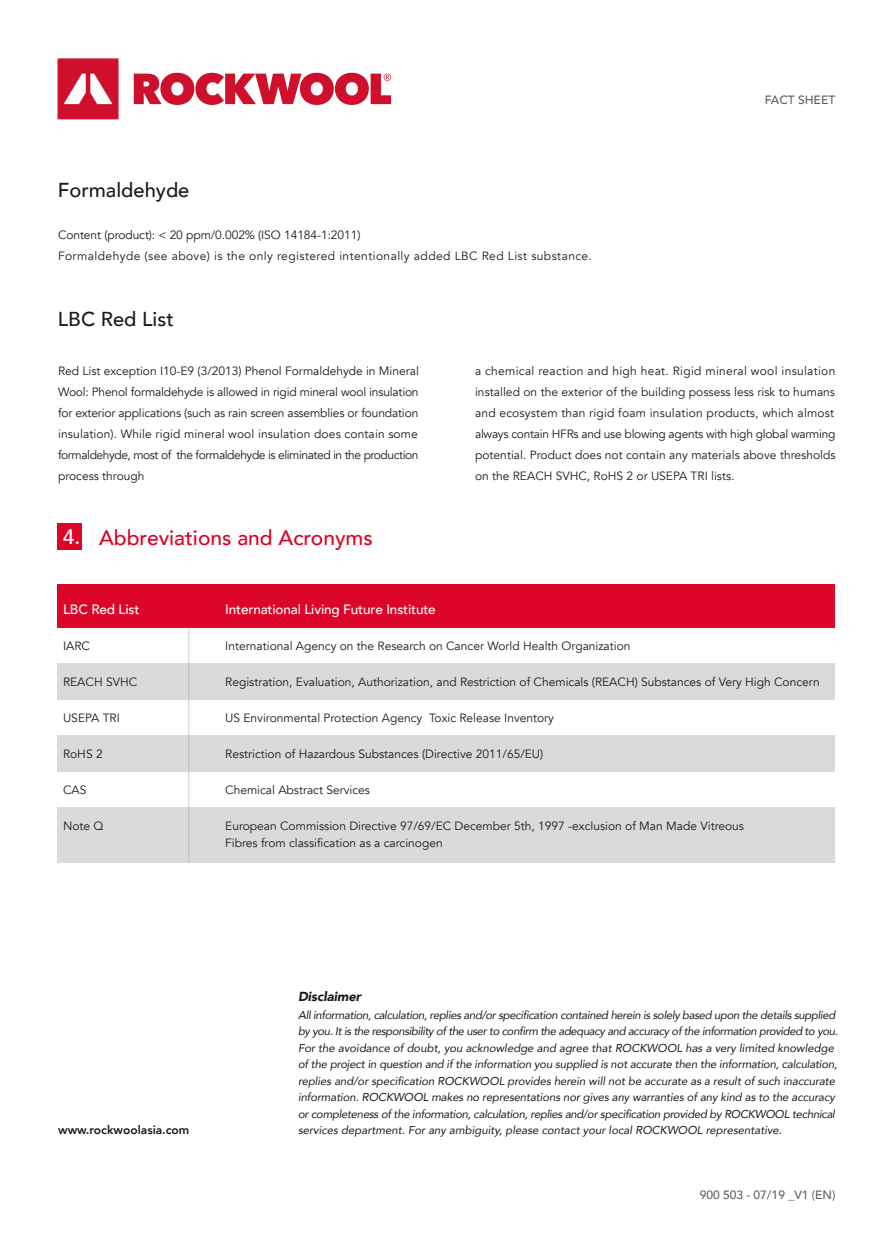
<style>
.page{position:relative;width:892px;height:1258px;background:#fff}
.page>*{position:absolute;margin:0;border:0;box-sizing:border-box;transform-origin:0 0}
.t1{font:500 21px "Avenir";color:#db0224}
.t2{font:500 20.1px "Avenir";color:#1a1a18}
.t3{font:500 13.5px "Avenir";letter-spacing:-.01em;color:#fff}
.t4{font:italic 900 13.05px "Avenir";letter-spacing:-.005em;color:#1a1a18}
.t5{font:12px/21px "Avenir";color:#1a1a18}
.t6{font:12px/21.1px "Avenir";letter-spacing:.035em;color:#1a1a18}
.t7{font:500 12px "Avenir";color:#606060}
.t8{font:800 12px "Avenir";color:#1a1a18}
.t9{font:italic 11.4px/16.5px "Avenir";letter-spacing:-.015em;color:#1a1a18}
.s1{color:#fff}
</style>
<div class="page">
<div style="left:57px;top:585px;width:777px;height:43px;background:#dc0728"></div>
<div style="left:57px;top:663px;width:777px;height:36px;background:#d9dada"></div>
<div style="left:57px;top:735px;width:777px;height:36px;background:#d9dada"></div>
<div style="left:57px;top:807px;width:777px;height:56px;background:#d9dada"></div>
<div style="left:57px;top:524px;width:25px;height:26px;background:#dc0728"></div>
<hr style="left:188px;top:627px;width:1px;height:236px;background:#9c9d9d">
<svg style="left:134px;top:73px;width:257px;height:32px"></svg>
<svg style="left:57px;top:58px;width:61px;height:61px"></svg>
<h2 class="t2" style="left:58px;top:181px;width:133px">Formaldehyde</h2>
<p class="t6" style="left:58px;top:225px;width:535px">Content (product): &lt; 20 ppm/0.002% (ISO 14184-1:2011)<br>Formaldehyde (see above) is the only registered intentionally added LBC Red List substance.</p>
<h2 class="t2" style="left:58px;top:311px;width:117px">LBC Red List</h2>
<p class="t7" style="left:764px;top:94px;width:72px">FACT SHEET</p>
<p class="t5" style="left:58px;top:362px;width:362px;text-align:justify">Red List exception I10-E9 (3/2013) Phenol Formaldehyde in Mineral Wool: Phenol formaldehyde is allowed in rigid mineral wool insulation for exterior applications (such as rain screen assemblies or foundation insulation). While rigid mineral wool insulation does contain some formaldehyde, most of the formaldehyde is eliminated in the production process through</p>
<h1 class="t1" style="left:63px;top:529px;width:311px"><span class="s1">4.</span> Abbreviations and Acronyms</h1>
<p class="t5" style="left:475px;top:362px;width:362px">a chemical reaction and high heat. Rigid mineral wool insulation installed on the exterior of the building possess less risk to humans and ecosystem than rigid foam insulation products, which almost always contain HFRs and use blowing agents with high global warming potential. Product does not contain any materials above thresholds on the REACH SVHC, RoHS 2 or USEPA TRI lists.</p>
<p class="t3" style="left:63px;top:604px;width:78px">LBC Red List</p>
<p class="t3" style="left:225px;top:604px;width:212px">International Living Future Institute</p>
<p class="t5" style="left:63px;top:637px;width:28px">IARC</p>
<p class="t5" style="left:225px;top:637px;width:406px">International Agency on the Research on Cancer World Health Organization</p>
<p class="t5" style="left:63px;top:673px;width:76px">REACH SVHC</p>
<p class="t5" style="left:225px;top:673px;width:596px">Registration, Evaluation, Authorization, and Restriction of Chemicals (REACH) Substances of Very High Concern</p>
<p class="t5" style="left:63px;top:709px;width:58px">USEPA TRI</p>
<p class="t5" style="left:225px;top:709px;width:330px">US Environmental Protection Agency Toxic Release Inventory</p>
<p class="t5" style="left:63px;top:745px;width:41px">RoHS 2</p>
<p class="t5" style="left:225px;top:745px;width:319px">Restriction of Hazardous Substances (Directive 2011/65/EU)</p>
<p class="t5" style="left:63px;top:781px;width:25px">CAS</p>
<p class="t5" style="left:225px;top:781px;width:146px">Chemical Abstract Services</p>
<p class="t5" style="left:63px;top:817px;width:42px">Note Q</p>
<p class="t5" style="left:225px;top:819px;width:520px;line-height:16.5px">European Commission Directive 97/69/EC December 5th, 1997 -exclusion of Man Made Vitreous<br>Fibres from classification as a carcinogen</p>
<p class="t8" style="left:58px;top:1122px;width:133px">www.rockwoolasia.com</p>
<p class="t4" style="left:298px;top:989px;width:65px">Disclaimer</p>
<p class="t9" style="left:298px;top:1007px;width:541px">All information, calculation, replies and/or specification contained herein is solely based upon the details supplied by you. It is the responsibility of the user to confirm the adequacy and accuracy of the information provided to you.<br>For the avoidance of doubt, you acknowledge and agree that ROCKWOOL has a very limited knowledge of the project in question and if the information you supplied is not accurate then the information, calculation, replies and/or specification ROCKWOOL provides herein will not be accurate as a result of such inaccurate information. ROCKWOOL makes no representations nor gives any warranties of any kind as to the accuracy or completeness of the information, calculation, replies and/or specification provided by ROCKWOOL technical services department. For any ambiguity, please contact your local ROCKWOOL representative.</p>
<p class="t7" style="left:699px;top:1189px;width:137px">900 503 - 07/19 _V1 (EN)</p>
</div>
